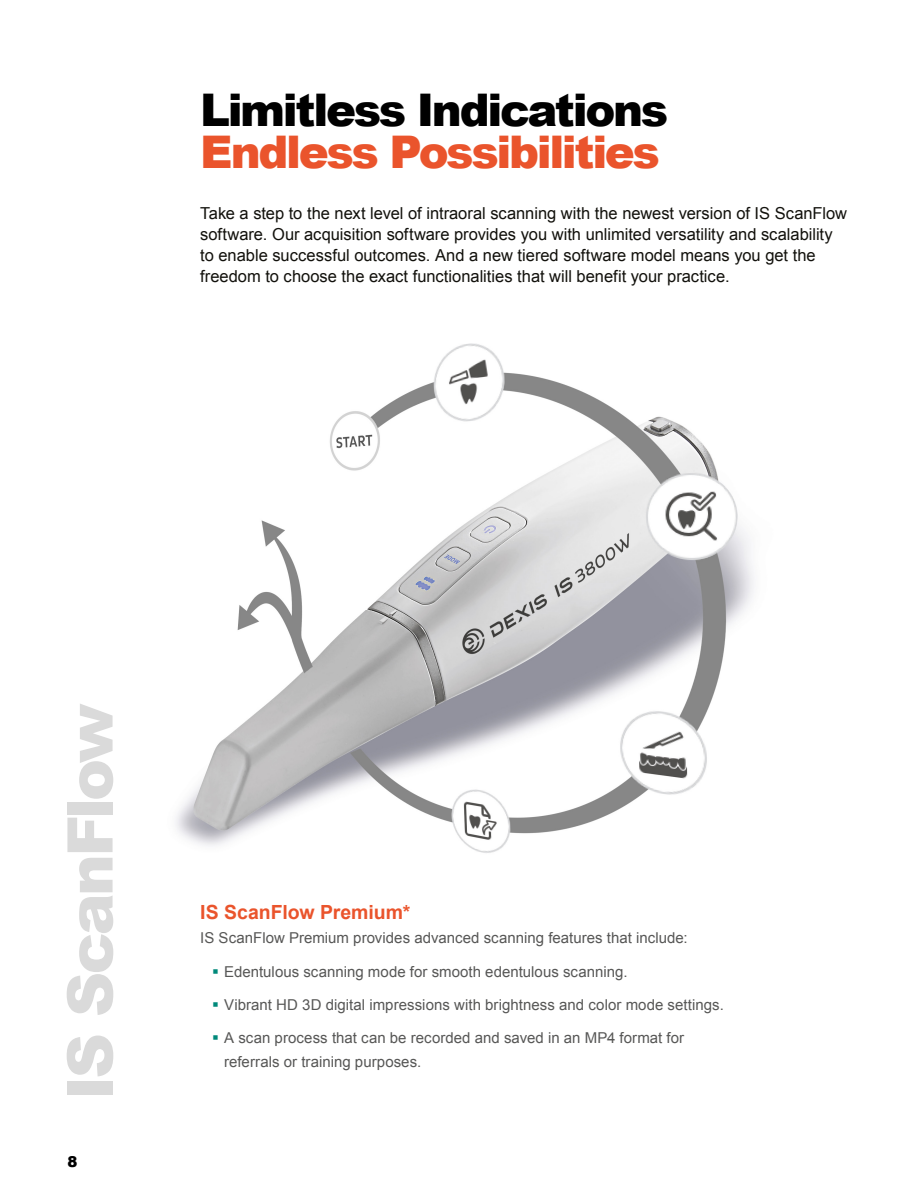
<style>
.page{position:relative;width:918px;height:1188px;background:#fff}
.page>*{position:absolute;margin:0;border:0;box-sizing:border-box;transform-origin:0 0}
.t1{font:900 63px "Arial";letter-spacing:-.05em;color:#dadada}
._05_2_Small_Inside_P{font:900 45px/42px "Arial";letter-spacing:-.055em;color:#000}
._30_0_Arial_Head_13{font:700 19.5px "Arial";color:#ea542c}
.t2{font:16.5px/21px "Arial";color:#12110c}
._30_1_Arial_Body_10{font:15px/24px "Arial";letter-spacing:.005em;color:#575756}
.t3{font:900 15px "Arial";color:#000}
.s1{color:#ea542c}
</style>
<div class="page">
<img style="left:176px;top:343px;width:578px;height:510px">
<p class="_05_2_Small_Inside_P" style="left:200px;top:87px;width:470px">Limitless Indications<br><span class="s1">Endless Possibilities</span></p>
<p class="t2" style="left:200px;top:203px;width:648px">Take a step to the next level of intraoral scanning with the newest version of IS ScanFlow software. Our acquisition software provides you with unlimited versatility and scalability to enable successful outcomes. And a new tiered software model means you get the freedom to choose the exact functionalities that will benefit your practice.</p>
<h1 class="t1" style="left:44px;top:1100px;width:398px;rotate:-90deg">IS ScanFlow</h1>
<p class="t3" style="left:67px;top:1151px;width:12px">8</p>
<p class="_30_0_Arial_Head_13" style="left:200px;top:899px;width:212px">IS ScanFlow Premium*</p>
<p class="_30_1_Arial_Body_10" style="left:200px;top:926px;width:489px">IS ScanFlow Premium provides advanced scanning features that include:</p>
<p class="_30_1_Arial_Body_10" style="left:224px;top:960px;width:405px">Edentulous scanning mode for smooth edentulous scanning.</p>
<p class="_30_1_Arial_Body_10" style="left:224px;top:993px;width:501px">Vibrant HD 3D digital impressions with brightness and color mode settings.</p>
<p class="_30_1_Arial_Body_10" style="left:224px;top:1026px;width:461px">A scan process that can be recorded and saved in an MP4 format for referrals or training purposes.</p>
</div>
